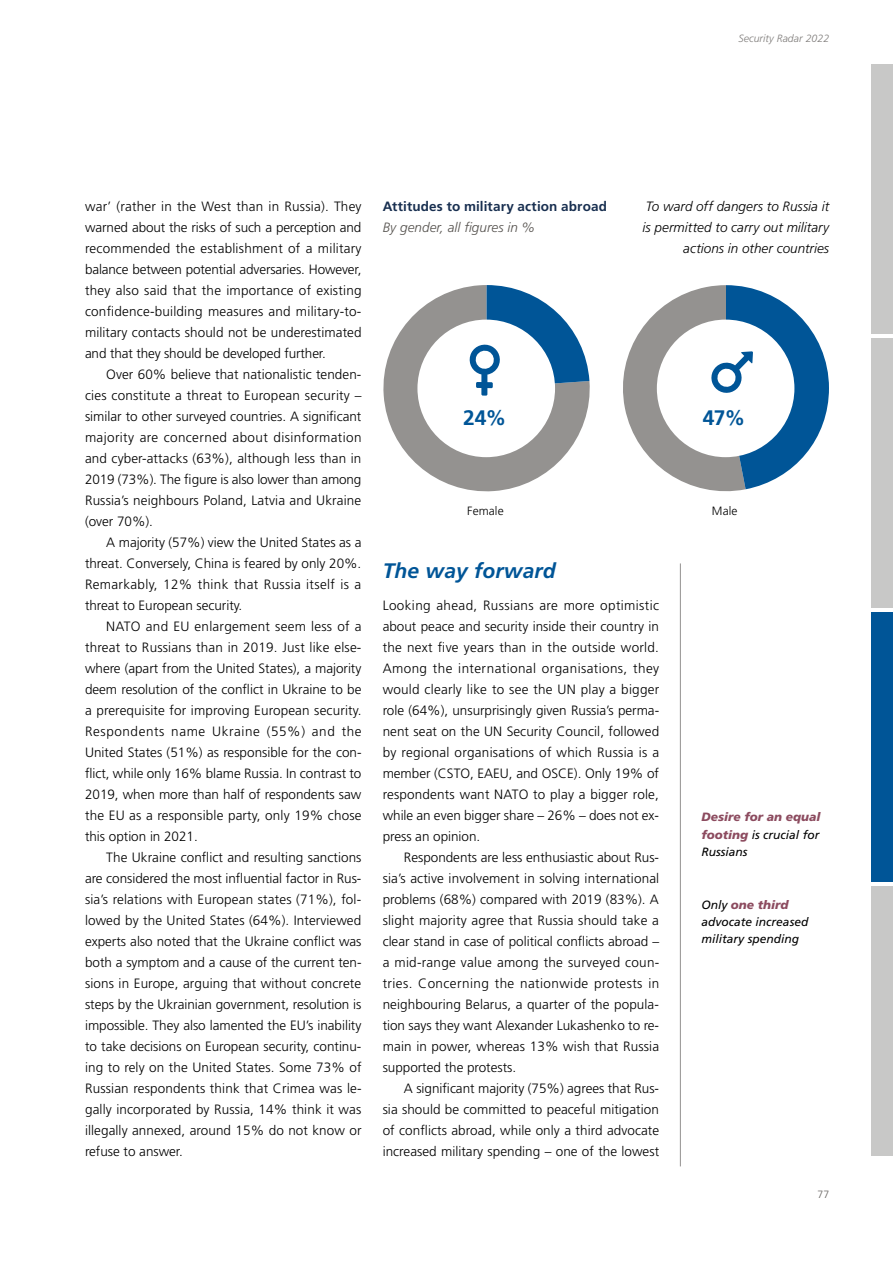
<style>
.page{position:relative;width:893px;height:1263px;background:#fff}
.page>*{position:absolute;margin:0;border:0;box-sizing:border-box;transform-origin:0 0}
.t1{font:italic 700 21px "Frutiger";letter-spacing:.01em;color:#005597}
.t2{font:700 21px "Frutiger";color:#005597}
.t3{font:300 13.5px/21px "Frutiger";color:#000;text-align:justify}
.t4{font:italic 300 13.5px/21px "Frutiger";color:#000;text-align:right}
.t5{font:700 13.5px "Frutiger";letter-spacing:.01em;color:#182f50}
.t6{font:italic 300 13.5px "Frutiger";letter-spacing:.005em;color:#55524e}
.t7{font:italic 12px/17.4px "Frutiger";color:#000}
.t8{font:italic 900 12px/17.4px "Frutiger";color:#8c4b5f;text-align:justify}
.t9{font:300 12px "Frutiger";letter-spacing:.01em;color:#000}
.t10{font:italic 300 10.5px "Frutiger";letter-spacing:.005em;color:#7f7c7a}
.t11{font:300 10.5px "Frutiger";color:#605d5a}
.s1{font-weight:400;color:#000}
.s2{font-weight:900;color:#8c4b5f}
</style>
<div class="page">
<svg style="left:623px;top:285px;width:206px;height:207px"></svg>
<svg style="left:383px;top:285px;width:207px;height:207px"></svg>
<hr style="left:680px;top:563px;width:1px;height:603px;background:#949290">
<div style="left:872px;top:64px;width:21px;height:270px;background:#c8c8c7"></div>
<div style="left:872px;top:338px;width:21px;height:270px;background:#c8c8c7"></div>
<div style="left:872px;top:612px;width:21px;height:270px;background:#005597"></div>
<div style="left:872px;top:886px;width:21px;height:270px;background:#c8c8c7"></div>
<p class="t10" style="left:738px;top:33px;width:92px">Security Radar 2022</p>
<p class="t3" style="left:85px;top:196px;width:278px">war’ (rather in the West than in Russia). They warned about the risks of such a perception and recommended the establishment of a military balance between potential adversaries. However, they also said that the importance of existing confidence-building measures and military-to&shy;military contacts should not be underestimated and that they should be developed further.</p>
<p class="t3" style="left:85px;top:364px;width:278px;text-indent:21px">Over 60% believe that nationalistic tenden&shy;cies constitute a threat to European security – similar to other surveyed countries. A significant majority are concerned about disinformation and cyber-attacks (63%), although less than in 2019 (73%). The figure is also lower than among Russia’s neighbours Poland, Latvia and Ukraine (over 70%).</p>
<p class="t3" style="left:85px;top:532px;width:278px;text-indent:21px">A majority (57%) view the United States as a threat. Conversely, China is feared by only 20%.<br>Remarkably, 12% think that Russia itself is a threat to European security.</p>
<p class="t3" style="left:85px;top:616px;width:278px;text-indent:21px">NATO and EU enlargement seem less of a threat to Russians than in 2019. Just like else&shy;where (apart from the United States), a majority deem resolution of the conflict in Ukraine to be a prerequisite for improving European security.<br>Respondents name Ukraine (55%) and the United States (51%) as responsible for the con&shy;flict, while only 16% blame Russia. In contrast to 2019, when more than half of respondents saw the EU as a responsible party, only 19% chose this option in 2021.</p>
<p class="t3" style="left:85px;top:847px;width:278px;text-indent:21px">The Ukraine conflict and resulting sanctions are considered the most influential factor in Rus&shy;sia’s relations with European states (71%), fol&shy;lowed by the United States (64%). Interviewed experts also noted that the Ukraine conflict was both a symptom and a cause of the current ten&shy;sions in Europe, arguing that without concrete steps by the Ukrainian government, resolution is impossible. They also lamented the EU’s inability to take decisions on European security, continu&shy;ing to rely on the United States. Some 73% of Russian respondents think that Crimea was le&shy;gally incorporated by Russia, 14% think it was illegally annexed, around 15% do not know or refuse to answer.</p>
<p class="t5" style="left:383px;top:198px;width:226px">Attitudes to military action abroad</p>
<p class="t6" style="left:383px;top:219px;width:153px">By gender, all figures in %</p>
<p class="t4" style="left:643px;top:196px;width:188px">To ward off dangers to Russia it is permitted to carry out military actions in other countries</p>
<h1 class="t2" style="left:463px;top:405px;width:45px">24%</h1>
<p class="t9" style="left:467px;top:504px;width:38px">Female</p>
<h1 class="t2" style="left:703px;top:405px;width:44px">47%</h1>
<p class="t9" style="left:712px;top:504px;width:27px">Male</p>
<h1 class="t1" style="left:383px;top:559px;width:175px">The way forward</h1>
<p class="t3" style="left:383px;top:595px;width:278px">Looking ahead, Russians are more optimistic about peace and security inside their country in the next five years than in the outside world.<br>Among the international organisations, they would clearly like to see the UN play a bigger role (64%), unsurprisingly given Russia’s perma&shy;nent seat on the UN Security Council, followed by regional organisations of which Russia is a member (CSTO, EAEU, and OSCE). Only 19% of respondents want NATO to play a bigger role, while an even bigger share – 26% – does not ex&shy;press an opinion.</p>
<p class="t3" style="left:383px;top:847px;width:278px;text-indent:21px">Respondents are less enthusiastic about Rus&shy;sia’s active involvement in solving international problems (68%) compared with 2019 (83%). A slight majority agree that Russia should take a clear stand in case of political conflicts abroad – a mid-range value among the surveyed coun&shy;tries. Concerning the nationwide protests in neighbouring Belarus, a quarter of the popula&shy;tion says they want Alexander Lukashenko to re&shy;main in power, whereas 13% wish that Russia supported the protests.</p>
<p class="t3" style="left:383px;top:1078px;width:278px;text-indent:21px">A significant majority (75%) agrees that Rus&shy;sia should be committed to peaceful mitigation of conflicts abroad, while only a third advocate increased military spending – one of the lowest</p>
<p class="t8" style="left:702px;top:808px;width:120px">Desire for an equal footing <span class="s1">is crucial for Russians</span></p>
<p class="t7" style="left:702px;top:895px;width:108px">Only <span class="s2">one third </span>advocate increased military spending</p>
<p class="t11" style="left:817px;top:1188px;width:13px">77</p>
</div>
